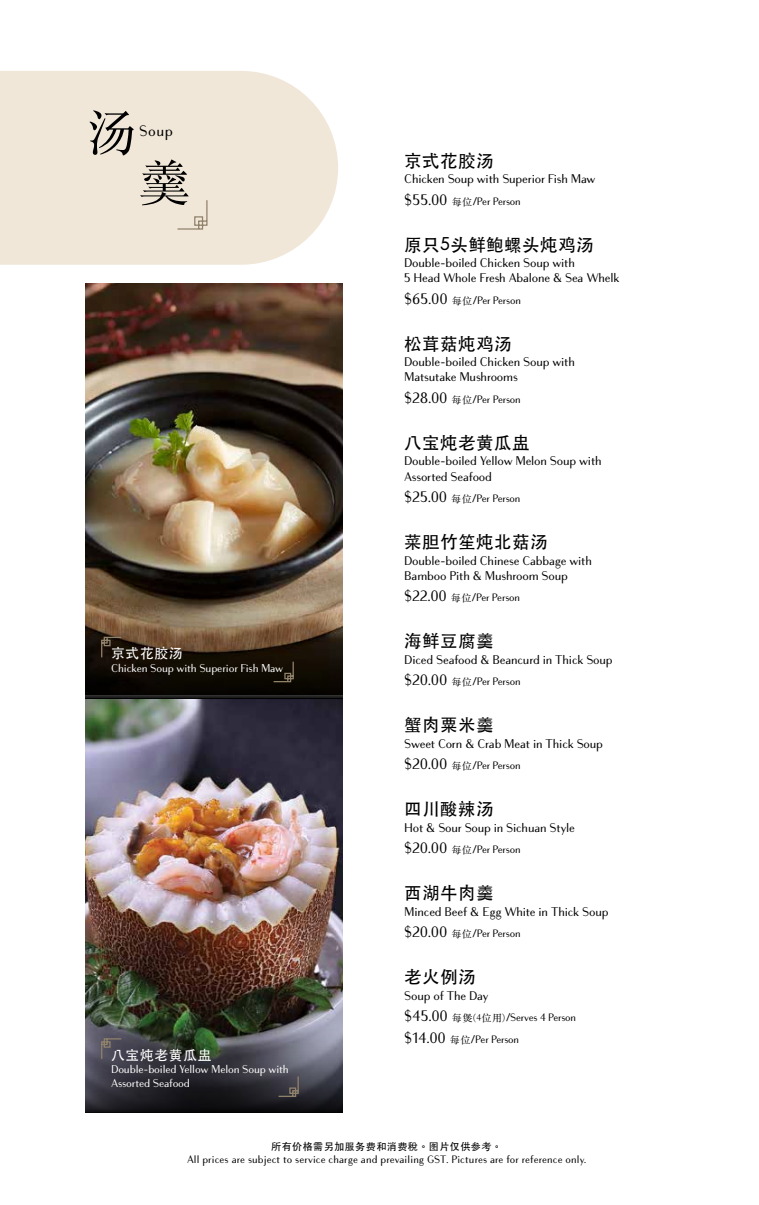
<style>
.page{position:relative;width:759px;height:1205px;background:#fff}
.page>*{position:absolute;margin:0;border:0;box-sizing:border-box;transform-origin:0 0}
.t1{font:50px "ST Songti SC Regular";color:#000}
.t2{font:500 17.5px "ST Heiti TC";letter-spacing:.025em;color:#000}
.t3{font:15px "Bodoni Sans Text";color:#000}
.t4{font:500 13.75px "ST Heiti TC";letter-spacing:.05em;color:#fff}
.t5{font:12.5px/15px "Bodoni Sans Text";color:#000}
.t6{font:11.25px/13.5px "Bodoni Sans Text";color:#fff}
.t7{font:10.62px/21.6px "Bodoni Sans Text";color:#000}
.t8{font:10.62px "Bodoni Sans Text";letter-spacing:.025em;color:#000}
.t9{font:500 10px "ST Heiti TC";letter-spacing:.05em;color:#000}
.s1{font-size:15px}
.s2{font-family:"ST Songti TC Regular";font-size:10px}
</style>
<div class="page">
<div style="left:0;top:71px;width:338px;height:194px;background:#f0e7d8"></div>
<img style="left:85px;top:283px;width:258px;height:259px">
<img style="left:85px;top:698px;width:258px;height:259px">
<svg style="left:85px;top:542px;width:258px;height:156px;background:#524332"></svg>
<svg style="left:100px;top:636px;width:22px;height:22px"></svg>
<svg style="left:272px;top:660px;width:22px;height:23px"></svg>
<img style="left:85px;top:957px;width:258px;height:156px">
<svg style="left:100px;top:1037px;width:22px;height:23px"></svg>
<svg style="left:277px;top:1075px;width:22px;height:22px"></svg>
<svg style="left:176px;top:199px;width:32px;height:31px"></svg>
<h1 class="t1" style="left:86px;top:101px;width:51px">汤</h1>
<p class="t3" style="left:139px;top:122px;width:35px">Soup</p>
<h1 class="t1" style="left:139px;top:151px;width:51px">羹</h1>
<p class="t4" style="left:111px;top:646px;width:73px">京式花胶汤</p>
<p class="t6" style="left:111px;top:661px;width:173px">Chicken Soup with Superior Fish Maw</p>
<p class="t4" style="left:111px;top:1047px;width:102px">八宝炖老黄瓜盅</p>
<p class="t6" style="left:111px;top:1063px;width:179px">Double-boiled Yellow Melon Soup with<br>Assorted Seafood</p>
<h2 class="t2" style="left:404px;top:151px;width:91px">京式花胶汤</h2>
<p class="t5" style="left:404px;top:172px;width:192px">Chicken Soup with Superior Fish Maw</p>
<p class="t7" style="left:404px;top:191px;width:118px"><span class="s1">$55.00</span> <span class="s2">每位</span>/Per Person</p>
<h2 class="t2" style="left:404px;top:235px;width:191px">原只5头鲜鲍螺头炖鸡汤</h2>
<p class="t5" style="left:404px;top:256px;width:216px">Double-boiled Chicken Soup with<br>5 Head Whole Fresh Abalone &amp; Sea Whelk</p>
<p class="t7" style="left:404px;top:290px;width:118px"><span class="s1">$65.00</span> <span class="s2">每位</span>/Per Person</p>
<h2 class="t2" style="left:404px;top:334px;width:109px">松茸菇炖鸡汤</h2>
<p class="t5" style="left:404px;top:355px;width:172px">Double-boiled Chicken Soup with<br>Matsutake Mushrooms</p>
<p class="t7" style="left:404px;top:389px;width:118px"><span class="s1">$28.00</span> <span class="s2">每位</span>/Per Person</p>
<h2 class="t2" style="left:404px;top:433px;width:127px">八宝炖老黄瓜盅</h2>
<p class="t5" style="left:404px;top:454px;width:199px">Double-boiled Yellow Melon Soup with<br>Assorted Seafood</p>
<p class="t7" style="left:404px;top:488px;width:117px"><span class="s1">$25.00</span> <span class="s2">每位</span>/Per Person</p>
<h2 class="t2" style="left:404px;top:532px;width:145px">菜胆竹笙炖北菇汤</h2>
<p class="t5" style="left:404px;top:553px;width:189px">Double-boiled Chinese Cabbage with<br>Bamboo Pith &amp; Mushroom Soup</p>
<p class="t7" style="left:404px;top:587px;width:117px"><span class="s1">$22.00</span> <span class="s2">每位</span>/Per Person</p>
<h2 class="t2" style="left:404px;top:631px;width:91px">海鲜豆腐羹</h2>
<p class="t5" style="left:404px;top:652px;width:210px">Diced Seafood &amp; Beancurd in Thick Soup</p>
<p class="t7" style="left:404px;top:671px;width:118px"><span class="s1">$20.00</span> <span class="s2">每位</span>/Per Person</p>
<h2 class="t2" style="left:404px;top:715px;width:91px">蟹肉粟米羹</h2>
<p class="t5" style="left:404px;top:736px;width:200px">Sweet Corn &amp; Crab Meat in Thick Soup</p>
<p class="t7" style="left:404px;top:755px;width:118px"><span class="s1">$20.00</span> <span class="s2">每位</span>/Per Person</p>
<h2 class="t2" style="left:404px;top:799px;width:91px">四川酸辣汤</h2>
<p class="t5" style="left:404px;top:820px;width:172px">Hot &amp; Sour Soup in Sichuan Style</p>
<p class="t7" style="left:404px;top:839px;width:118px"><span class="s1">$20.00</span> <span class="s2">每位</span>/Per Person</p>
<h2 class="t2" style="left:404px;top:883px;width:91px">西湖牛肉羹</h2>
<p class="t5" style="left:404px;top:904px;width:205px">Minced Beef &amp; Egg White in Thick Soup</p>
<p class="t7" style="left:404px;top:923px;width:118px"><span class="s1">$20.00</span> <span class="s2">每位</span>/Per Person</p>
<h2 class="t2" style="left:404px;top:967px;width:73px">老火例汤</h2>
<p class="t5" style="left:404px;top:988px;width:85px">Soup of The Day</p>
<p class="t7" style="left:404px;top:1007px;width:173px"><span class="s1">$45.00</span> <span class="s2">每煲(4位用)</span>/Serves 4 Person <span class="s1">$14.00</span> <span class="s2">每位</span>/Per Person</p>
<p class="t9" style="left:271px;top:1141px;width:232px">所有价格需另加服务费和消费稅。图片仅供参考。</p>
<p class="t8" style="left:187px;top:1153px;width:400px">All prices are subject to service charge and prevailing GST. Pictures are for reference only.</p>
</div>
